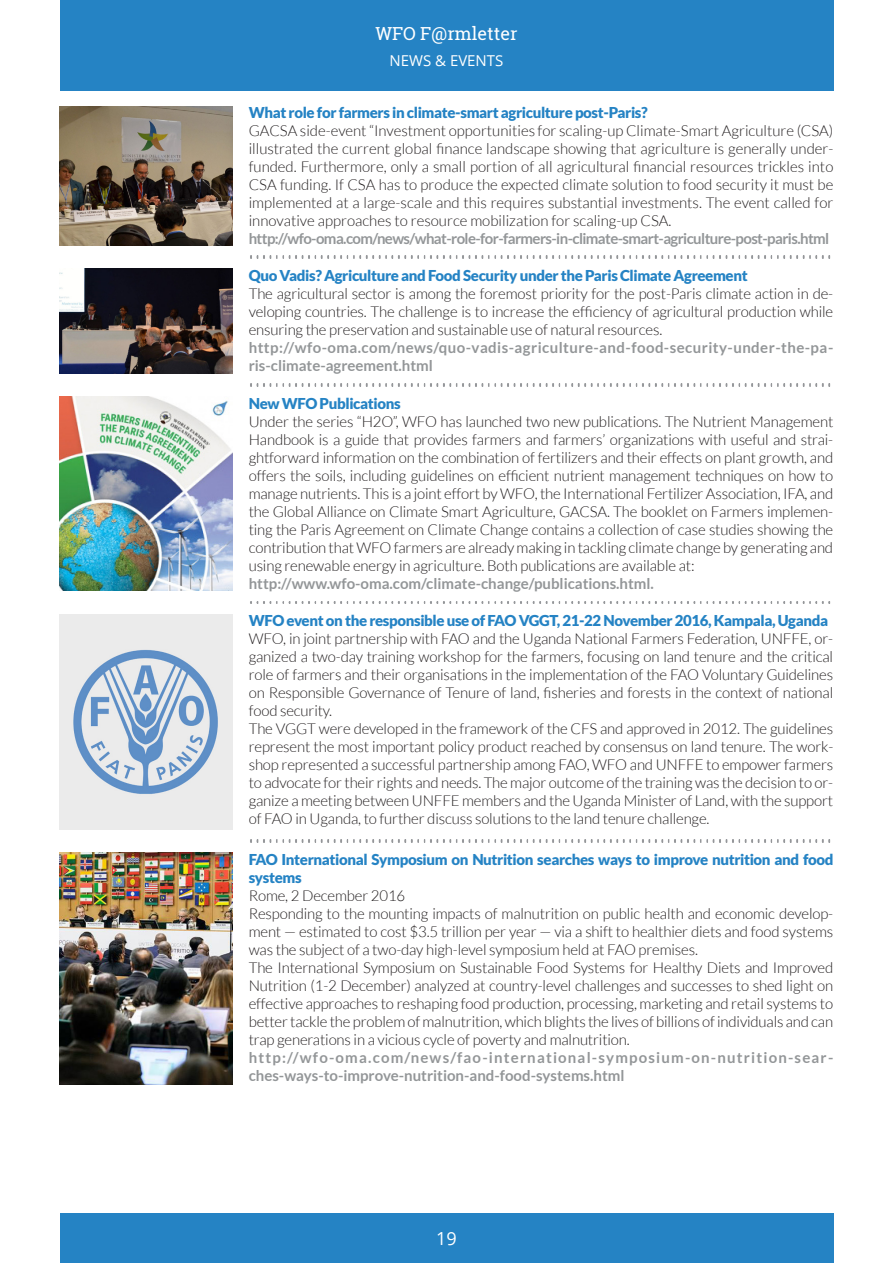
<style>
.page{position:relative;width:893px;height:1263px;background:#fff}
.page>*{position:absolute;margin:0;border:0;box-sizing:border-box;transform-origin:0 0}
.t1{font:18px "Roboto Slab";color:#fff}
.t2{font:18px "Open Sans";color:#fff}
.t3{font:300 15px/18px "Lato";letter-spacing:-.01em;color:#231f20;text-align:justify}
.t4{font:900 15px/18px "Lato";letter-spacing:-.025em;color:#2583c4}
.t5{font:700 15px/18px "Lato";letter-spacing:.08em;color:#939698}
.t6{font:700 15px/18px "Lato";letter-spacing:.03em;color:#939698}
.t7{font:700 15px "Lato";letter-spacing:-.04em;color:#939698}
.t8{font:700 15px "Lato";color:#939698}
.t9{font:15px "Open Sans";color:#fff}
</style>
<div class="page">
<div style="left:60px;top:0;width:773px;height:90px;background:#2583c4"></div>
<div style="left:60px;top:1213px;width:773px;height:50px;background:#2583c4"></div>
<img style="left:60px;top:106px;width:172px;height:139px">
<img style="left:250px;top:256px;width:581px;height:2px">
<img style="left:250px;top:384px;width:581px;height:2px">
<img style="left:250px;top:840px;width:581px;height:2px">
<img style="left:250px;top:601px;width:581px;height:2px">
<img style="left:60px;top:269px;width:172px;height:104px">
<img style="left:60px;top:614px;width:172px;height:215px">
<img style="left:60px;top:853px;width:172px;height:231px">
<img style="left:60px;top:397px;width:172px;height:194px">
<p class="t1" style="left:375px;top:21px;width:144px">WFO F@rmletter</p>
<p class="t9" style="left:389px;top:51px;width:115px">NEWS &amp; EVENTS</p>
<p class="t4" style="left:249px;top:104px;width:400px">What role for farmers in climate-smart agriculture post-Paris?</p>
<p class="t3" style="left:249px;top:122px;width:586px">GACSA side-event “Investment opportunities for scaling-up Climate-Smart Agriculture (CSA) illustrated the current global finance landscape showing that agriculture is generally under&shy;funded. Furthermore, only a small portion of all agricultural financial resources trickles into CSA funding. If CSA has to produce the expected climate solution to food security it must be implemented at a large-scale and this requires substantial investments. The event called for innovative approaches to resource mobilization for scaling-up CSA.</p>
<p class="t7" style="left:249px;top:230px;width:582px">http://wfo-oma.com/news/what-role-for-farmers-in-climate-smart-agriculture-post-paris.html</p>
<p class="t4" style="left:249px;top:266px;width:500px">Quo Vadis? Agriculture and Food Security under the Paris Climate Agreement</p>
<p class="t3" style="left:249px;top:284px;width:586px">The agricultural sector is among the foremost priority for the post-Paris climate action in de&shy;veloping countries. The challenge is to increase the efficiency of agricultural production while ensuring the preservation and sustainable use of natural resources.</p>
<p class="t6" style="left:249px;top:338px;width:586px">http://wfo-oma.com/news/quo-vadis-agriculture-and-food-security-under-the-pa&shy;ris-climate-agreement.html</p>
<p class="t4" style="left:249px;top:394px;width:153px">New WFO Publications</p>
<p class="t3" style="left:249px;top:412px;width:586px">Under the series “H2O”, WFO has launched two new publications. The Nutrient Management Handbook is a guide that provides farmers and farmers’ organizations with useful and strai&shy;ghtforward information on the combination of fertilizers and their effects on plant growth, and offers the soils, including guidelines on efficient nutrient management techniques on how to manage nutrients. This is a joint effort by WFO, the International Fertilizer Association, IFA, and the Global Alliance on Climate Smart Agriculture, GACSA. The booklet on Farmers implemen&shy;ting the Paris Agreement on Climate Change contains a collection of case studies showing the contribution that WFO farmers are already making in tackling climate change by generating and using renewable energy in agriculture. Both publications are available at:</p>
<p class="t8" style="left:249px;top:575px;width:407px">http://www.wfo-oma.com/climate-change/publications.html.</p>
<p class="t4" style="left:249px;top:611px;width:581px">WFO event on the responsible use of FAO VGGT, 21-22 November 2016, Kampala, Uganda</p>
<p class="t3" style="left:249px;top:630px;width:586px;text-align:left">WFO, in joint partnership with FAO and the Uganda National Farmers Federation, UNFFE, or&shy;ganized a two-day training workshop for the farmers, focusing on land tenure and the critical role of farmers and their organisations in the implementation of the FAO Voluntary Guidelines on Responsible Governance of Tenure of land, fisheries and forests in the context of national food security.<br>The VGGT were developed in the framework of the CFS and approved in 2012. The guidelines represent the most important policy product reached by consensus on land tenure. The work&shy;shop represented a successful partnership among FAO, WFO and UNFFE to empower farmers to advocate for their rights and needs. The major outcome of the training was the decision to or&shy;ganize a meeting between UNFFE members and the Uganda Minister of Land, with the support of FAO in Uganda, to further discuss solutions to the land tenure challenge.</p>
<p class="t4" style="left:249px;top:850px;width:586px">FAO International Symposium on Nutrition searches ways to improve nutrition and food systems</p>
<p class="t3" style="left:249px;top:886px;width:586px;text-align:left">Rome, 2 December 2016<br>Responding to the mounting impacts of malnutrition on public health and economic develop&shy;ment — estimated to cost $3.5 trillion per year — via a shift to healthier diets and food systems was the subject of a two-day high-level symposium held at FAO premises.<br>The International Symposium on Sustainable Food Systems for Healthy Diets and Improved Nutrition (1-2 December) analyzed at country-level challenges and successes to shed light on effective approaches to reshaping food production, processing, marketing and retail systems to better tackle the problem of malnutrition, which blights the lives of billions of individuals and can trap generations in a vicious cycle of poverty and malnutrition.</p>
<p class="t5" style="left:249px;top:1048px;width:586px">http://wfo-oma.com/news/fao-international-symposium-on-nutrition-sear&shy;ches-ways-to-improve-nutrition-and-food-systems.html</p>
<p class="t2" style="left:436px;top:1226px;width:22px">19</p>
</div>
